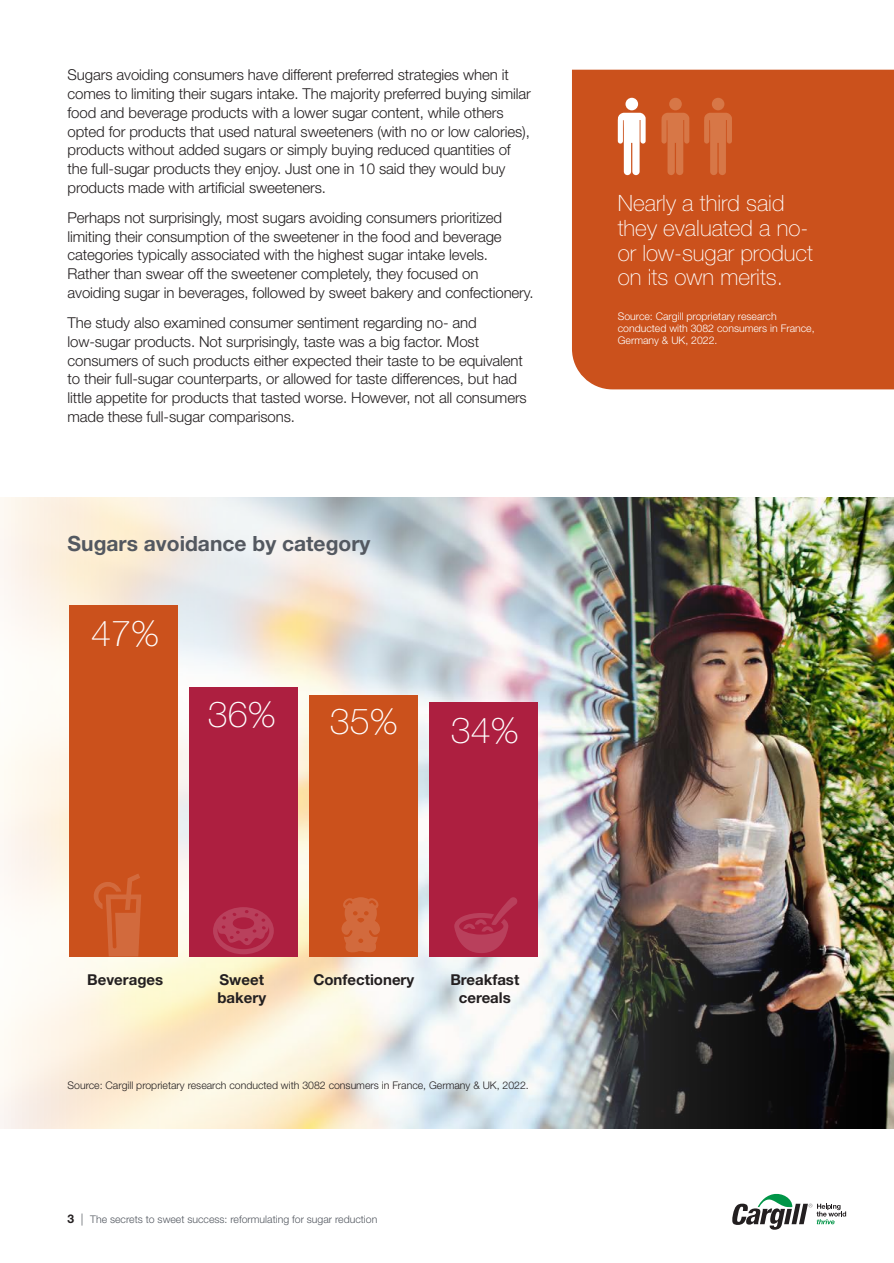
<style>
.page{position:relative;width:894px;height:1263px;background:#fff}
.page>*{position:absolute;margin:0;border:0;box-sizing:border-box;transform-origin:0 0}
.head{font:100 36px "Helvetica Neue LT Std";color:#fff}
.head-2{font:100 22.5px/24.8px "Helvetica Neue LT Std";color:#fff}
.head-3{font:700 21px "Helvetica Neue LT Std";color:#535860}
.body{font:300 15px/18.8px "Helvetica Neue LT Std";letter-spacing:-.01em;color:#231f20}
.head-4{font:700 15px/18px "Helvetica Neue LT Std";color:#231f20}
.head-5{font:300 10.5px "Helvetica Neue LT Std";color:#231f20}
.head-6{font:300 10.5px/12px "Helvetica Neue LT Std";color:#fff}
.t1{font:300 10.5px "Helvetica Neue LT Std";color:#535860}
.s1{font-weight:700;font-size:12px;color:#231f20}
.s2{font-size:12px}
</style>
<div class="page">
<svg style="left:732px;top:1193px;width:113px;height:36px"></svg>
<img style="left:0;top:497px;width:893px;height:631px">
<div style="left:572px;top:70px;width:321px;height:319px;background:#cb511c"></div>
<svg style="left:617px;top:113px;width:28px;height:62px"></svg>
<div style="left:625px;top:98px;width:13px;height:12px;background:#fff;border-radius:50%"></div>
<svg style="left:661px;top:113px;width:28px;height:62px;background:#d36b3a"></svg>
<div style="left:669px;top:98px;width:12px;height:12px;background:#d77747;border-radius:50%"></div>
<svg style="left:703px;top:113px;width:28px;height:62px;background:#d36b39"></svg>
<div style="left:711px;top:98px;width:13px;height:12px;background:#d77747;border-radius:50%"></div>
<div style="left:429px;top:702px;width:108px;height:255px;background:#ad1f40"></div>
<div style="left:309px;top:695px;width:108px;height:262px;background:#cb511c"></div>
<div style="left:189px;top:688px;width:108px;height:269px;background:#ad1f40"></div>
<div style="left:69px;top:605px;width:108px;height:352px;background:#cb511c"></div>
<svg style="left:213px;top:907px;width:61px;height:47px"></svg>
<svg style="left:454px;top:897px;width:63px;height:56px"></svg>
<svg style="left:341px;top:897px;width:39px;height:55px"></svg>
<svg style="left:94px;top:874px;width:47px;height:82px"></svg>
<p class="body" style="left:68px;top:65px;width:465px">Sugars avoiding consumers have different preferred strategies when it comes to limiting their sugars intake. The majority preferred buying similar food and beverage products with a lower sugar content, while others opted for products that used natural sweeteners (with no or low calories), products without added sugars or simply buying reduced quantities of the full-sugar products they enjoy. Just one in 10 said they would buy products made with artificial sweeteners.</p>
<p class="body" style="left:68px;top:208px;width:467px">Perhaps not surprisingly, most sugars avoiding consumers prioritized limiting their consumption of the sweetener in the food and beverage categories typically associated with the highest sugar intake levels.<br>Rather than swear off the sweetener completely, they focused on avoiding sugar in beverages, followed by sweet bakery and confectionery.</p>
<p class="body" style="left:68px;top:313px;width:460px">The study also examined consumer sentiment regarding no- and low-sugar products. Not surprisingly, taste was a big factor. Most consumers of such products either expected their taste to be equivalent to their full-sugar counterparts, or allowed for taste differences, but had little appetite for products that tasted worse. However, not all consumers made these full-sugar comparisons.</p>
<p class="head-3" style="left:68px;top:531px;width:304px">Sugars avoidance by category</p>
<p class="head" style="left:91px;top:613px;width:70px">47%</p>
<p class="head" style="left:208px;top:694px;width:70px">36%</p>
<p class="head" style="left:329px;top:701px;width:70px">35%</p>
<p class="head" style="left:450px;top:710px;width:70px">34%</p>
<p class="head-2" style="left:617px;top:191px;width:197px">Nearly a third said they evaluated a no&shy;or low-sugar product on its own merits.</p>
<p class="head-6" style="left:617px;top:309px;width:198px">Source: Cargill proprietary research conducted with 3082 consumers in France,<br>Germany &amp; UK, 2022.</p>
<p class="head-4" style="left:87px;top:970px;width:77px">Beverages</p>
<p class="head-4" style="left:217px;top:970px;width:50px">Sweet bakery</p>
<p class="head-4" style="left:313px;top:970px;width:102px">Confectionery</p>
<p class="head-4" style="left:450px;top:970px;width:70px;text-align:center">Breakfast cereals</p>
<p class="head-5" style="left:68px;top:1079px;width:462px">Source: Cargill proprietary research conducted with 3082 consumers in France, Germany &amp; UK, 2022.</p>
<p class="t1" style="left:68px;top:1213px;width:311px"><span class="s1">3</span> <span class="s2">|</span> The secrets to sweet success: reformulating for sugar reduction</p>
</div>
